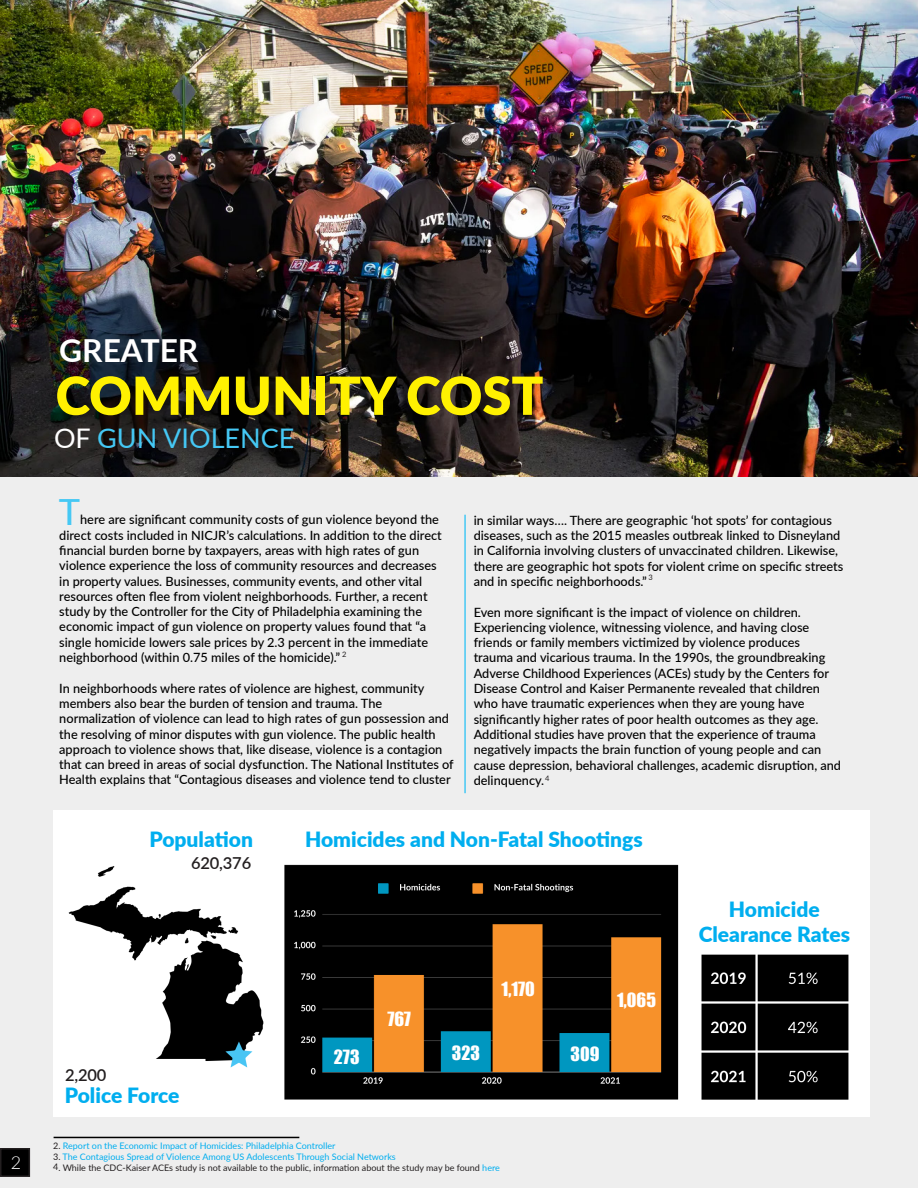
<style>
.page{position:relative;width:918px;height:1188px;background:#fff}
.page>*{position:absolute;margin:0;border:0;box-sizing:border-box;transform-origin:0 0}
.t1{font:900 52.5px "Lato";color:#fff101}
.body_first{font:500 36px "Lato";color:#45c8f4}
.t2{font:700 31.65px "Lato";color:#fff}
.t3{font:27px "Lato";color:#45c8f4}
.t4{font:900 21px "Lato";color:#00aeef}
.t5{font:18px "Impact";color:#fff}
.t6{font:300 18px "Lato";color:#fff}
.t7{font:600 16.5px "Lato";letter-spacing:-.01em;color:#231f20}
.t8{font:500 12.75px/15.3px "Lato";color:#000}
.t9{font:9px "Lato";color:#00aeef}
.t10{font:9px "Lato";color:#231f20}
.t11{font:7.5px "Lato";color:#231f20}
.s1{color:#fff}
.s2{color:#231f20}
.s3{color:#00aeef}
</style>
<div class="page">
<div style="left:0;top:476px;width:918px;height:712px;background:#eee"></div>
<img style="left:54px;top:811px;width:816px;height:306px">
<img style="left:0;top:0;width:918px;height:476px">
<hr style="left:464px;top:515px;width:2px;height:278px;background:#45c8f4">
<hr style="left:54px;top:1137px;width:245px;height:1px;background:#000">
<div style="left:1px;top:1149px;width:28px;height:27px;background:#000"></div>
<div style="left:0;top:1148px;width:30px;height:29px;border:2px solid #231f20"></div>
<p class="t6" style="left:11px;top:1150px;width:12px">2</p>
<p class="t2" style="left:59px;top:327px;width:141px">GREATER</p>
<p class="t1" style="left:56px;top:356px;width:489px">COMMUNITY COST</p>
<p class="t3" style="left:54px;top:418px;width:242px"><span class="s1">OF</span> GUN VIOLENCE</p>
<p class="body_first" style="left:59px;top:486px;width:23px">T</p>
<p class="t8" style="left:59px;top:512px;width:384px;text-indent:21px">here are significant community costs of gun violence beyond the direct costs included in NICJR’s calculations. In addition to the direct financial burden borne by taxpayers, areas with high rates of gun violence experience the loss of community resources and decreases in property values. Businesses, community events, and other vital resources often flee from violent neighborhoods. Further, a recent study by the Controller for the City of Philadelphia examining the economic impact of gun violence on property values found that “a single homicide lowers sale prices by 2.3 percent in the immediate neighborhood (within 0.75 miles of the homicide).”</p>
<p class="t8" style="left:59px;top:680px;width:396px">In neighborhoods where rates of violence are highest, community members also bear the burden of tension and trauma. The normalization of violence can lead to high rates of gun possession and the resolving of minor disputes with gun violence. The public health approach to violence shows that, like disease, violence is a contagion that can breed in areas of social dysfunction. The National Institutes of Health explains that “Contagious diseases and violence tend to cluster</p>
<p class="t11" style="left:342px;top:649px;width:6px">2</p>
<p class="t8" style="left:474px;top:512px;width:371px">in similar ways…. There are geographic ‘hot spots’ for contagious diseases, such as the 2015 measles outbreak linked to Disneyland in California involving clusters of unvaccinated children. Likewise, there are geographic hot spots for violent crime on specific streets and in specific neighborhoods.”</p>
<p class="t8" style="left:474px;top:604px;width:369px">Even more significant is the impact of violence on children.<br>Experiencing violence, witnessing violence, and having close friends or family members victimized by violence produces trauma and vicarious trauma. In the 1990s, the groundbreaking Adverse Childhood Experiences (ACEs) study by the Centers for Disease Control and Kaiser Permanente revealed that children who have traumatic experiences when they are young have significantly higher rates of poor health outcomes as they age.<br>Additional studies have proven that the experience of trauma negatively impacts the brain function of young people and can cause depression, behavioral challenges, academic disruption, and delinquency.</p>
<p class="t11" style="left:648px;top:572px;width:6px">3</p>
<p class="t11" style="left:545px;top:773px;width:6px">4</p>
<p class="t4" style="left:149px;top:823px;width:105px">Population</p>
<p class="t7" style="left:191px;top:851px;width:62px">620,376</p>
<p class="t7" style="left:65px;top:1063px;width:43px">2,200</p>
<p class="t4" style="left:65px;top:1080px;width:116px">Police Force</p>
<p class="t4" style="left:305px;top:824px;width:339px">Homicides and Non-Fatal Shootings</p>
<p class="t5" style="left:387px;top:1005px;width:25px">767</p>
<p class="t5" style="left:501px;top:975px;width:35px">1,170</p>
<p class="t5" style="left:334px;top:1043px;width:27px">273</p>
<p class="t5" style="left:452px;top:1039px;width:30px">323</p>
<p class="t5" style="left:570px;top:1040px;width:30px">309</p>
<p class="t5" style="left:617px;top:986px;width:40px">1,065</p>
<p class="t9" style="left:53px;top:1139px;width:284px"><span class="s2">2.</span> Report on the Economic Impact of Homicides: Philadelphia Controller</p>
<p class="t9" style="left:53px;top:1150px;width:344px"><span class="s2">3.</span> The Contagious Spread of Violence Among US Adolescents Through Social Networks</p>
<p class="t10" style="left:53px;top:1161px;width:448px">4. While the CDC-Kaiser ACEs study is not available to the public, information about the study may be found <span class="s3">here</span></p>
<p class="t4" style="left:729px;top:893px;width:92px">Homicide</p>
<p class="t4" style="left:699px;top:918px;width:153px">Clearance Rates</p>
</div>
